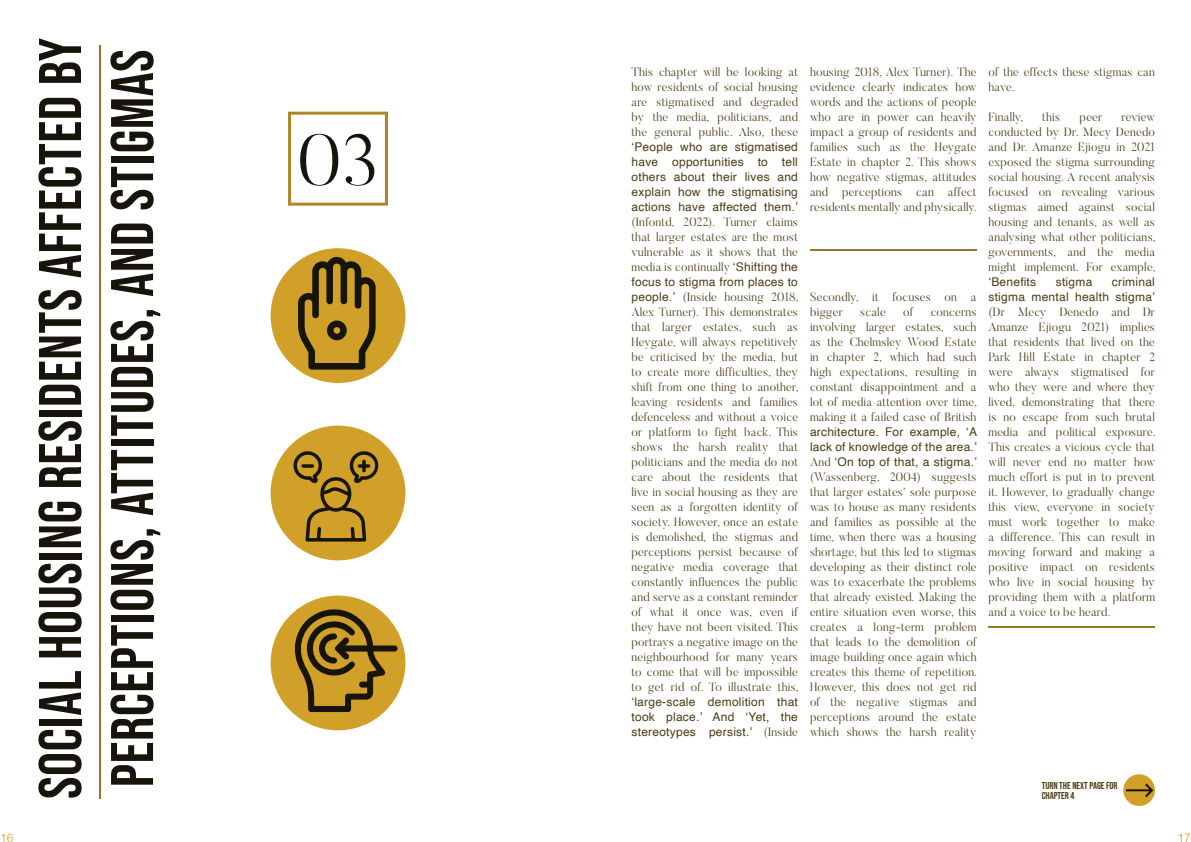
<style>
.page{position:relative;width:1191px;height:842px;background:#fff}
.page>*{position:absolute;margin:0;border:0;box-sizing:border-box;transform-origin:0 0}
.t1{font:300 72px "Butler";color:#17140b}
.t2{font:60px/72px "Bebas Neue";letter-spacing:.01em;color:#17140b}
.t3{font:300 12px/15px "Butler";letter-spacing:.02em;color:#4d3c14;text-align:justify}
.t4{font:12px "Helvetica";letter-spacing:.02em;color:#4d3c14}
.t5{font:300 12px "Helvetica";color:#d1a028}
.t6{font:10px/10px "Bebas Neue";color:#4d3c14}
.s1{font-family:"Helvetica";font-weight:400}
</style>
<div class="page">
<hr style="left:810px;top:249px;width:166px;height:2px;background:#987423">
<hr style="left:988px;top:626px;width:167px;height:2px;background:#987423">
<div style="left:288px;top:112px;width:100px;height:94px;border:3px solid #af8527"></div>
<hr style="left:99px;top:45px;width:1px;height:754px;background:#987423">
<div style="left:271px;top:248px;width:134px;height:135px;background:#d1a028;border-radius:50%"></div>
<svg style="left:298px;top:257px;width:79px;height:113px"></svg>
<div style="left:1123px;top:774px;width:32px;height:32px;background:#d1a028;border-radius:50%"></div>
<svg style="left:1126px;top:783px;width:27px;height:14px"></svg>
<div style="left:271px;top:596px;width:134px;height:134px;background:#d1a028;border-radius:50%"></div>
<svg style="left:295px;top:606px;width:102px;height:106px"></svg>
<div style="left:271px;top:426px;width:134px;height:134px;background:#d1a028;border-radius:50%"></div>
<svg style="left:293px;top:451px;width:86px;height:91px"></svg>
<p class="t2" style="left:24px;top:799px;width:763px;rotate:-90deg">Social housing residents affected by perceptions, attitudes, and stigmas</p>
<p class="t1" style="left:298px;top:115px;width:82px">03</p>
<p class="t3" style="left:631px;top:64px;width:168px">This chapter will be looking at how residents of social housing are stigmatised and degraded by the media, politicians, and the general public. Also, these <span class="s1">‘People who are stigmatised have opportunities to tell others about their lives and explain how the stigmatising actions have affected them.’ </span>(Infontd, 2022). Turner claims that larger estates are the most vulnerable as it shows that the media is continually <span class="s1">‘Shifting the focus to stigma from places to people.’</span> (Inside housing 2018, Alex Turner). This demonstrates that larger estates, such as Heygate, will always repetitively be criticised by the media, but to create more difficulties, they shift from one thing to another, leaving residents and families defenceless and without a voice or platform to fight back. This shows the harsh reality that politicians and the media do not care about the residents that live in social housing as they are seen as a forgotten identity of society. However, once an estate is demolished, the stigmas and perceptions persist because of negative media coverage that constantly influences the public and serve as a constant reminder of what it once was, even if they have not been visited. This portrays a negative image on the neighbourhood for many years to come that will be impossible to get rid of. To illustrate this, <span class="s1">‘large-scale demolition that took place.’ And ‘Yet, the stereotypes persist.’</span> (Inside</p>
<p class="t3" style="left:810px;top:64px;width:168px">housing 2018, Alex Turner). The evidence clearly indicates how words and the actions of people who are in power can heavily impact a group of residents and families such as the Heygate Estate in chapter 2. This shows how negative stigmas, attitudes and perceptions can affect residents mentally and physically.</p>
<p class="t3" style="left:810px;top:289px;width:168px">Secondly, it focuses on a bigger</p>
<p class="t3" style="left:860px;top:304px;width:27px">scale</p>
<p class="t3" style="left:903px;top:304px;width:12px">of</p>
<p class="t3" style="left:810px;top:304px;width:169px;text-indent:121px">concerns involving larger estates, such as the Chelmsley Wood Estate in chapter 2, which had such high expectations, resulting in constant disappointment and a lot of media attention over time, making it a failed case of British <span class="s1">architecture. For example, ‘A lack of knowledge of the area.’ </span>And <span class="s1">‘On top of that, a stigma.’ </span>(Wassenberg, 2004) suggests that larger estates’ sole purpose was to house as many residents and families as possible at the time, when there was a housing shortage, but this led to stigmas developing as their distinct role was to exacerbate the problems that already existed. Making the entire situation even worse, this creates a long-term problem that leads to the demolition of image building once again which creates this theme of repetition.<br>However, this does not get rid of the negative stigmas and perceptions around the estate which shows the harsh reality</p>
<p class="t3" style="left:988px;top:64px;width:168px">of the effects these stigmas can have.</p>
<p class="t3" style="left:988px;top:109px;width:36px">Finally,</p>
<p class="t3" style="left:1042px;top:109px;width:19px">this</p>
<p class="t3" style="left:1079px;top:109px;width:24px">peer</p>
<p class="t3" style="left:988px;top:109px;width:168px;text-indent:133px">review conducted by Dr. Mecy Denedo and Dr. Amanze Ejiogu in 2021 exposed the stigma surrounding social housing. A recent analysis focused on revealing various stigmas aimed against social housing and tenants, as well as analysing what other politicians, governments, and the media might implement. For example, <span class="s1">‘Benefits</span></p>
<p class="t3" style="left:988px;top:274px;width:168px;text-indent:123px"><span class="s1">criminal stigma mental health stigma’ </span>(Dr Mecy Denedo and Dr Amanze Ejiogu 2021) implies that residents that lived on the Park Hill Estate in chapter 2 were always stigmatised for who they were and where they lived, demonstrating that there is no escape from such brutal media and political exposure.<br>This creates a vicious cycle that will never end no matter how much effort is put in to prevent it. However, to gradually change this view, everyone in society must work together to make a difference. This can result in moving forward and making a positive impact on residents who live in social housing by providing them with a platform and a voice to be heard.</p>
<p class="t4" style="left:1055px;top:273px;width:38px">stigma</p>
<p class="t6" style="left:1041px;top:780px;width:77px">TURN THE NEXT PAGE FOR<br>CHAPTER 4</p>
<p class="t5" style="left:0;top:827px;width:15px">16</p>
<p class="t5" style="left:1177px;top:827px;width:15px">17</p>
</div>
